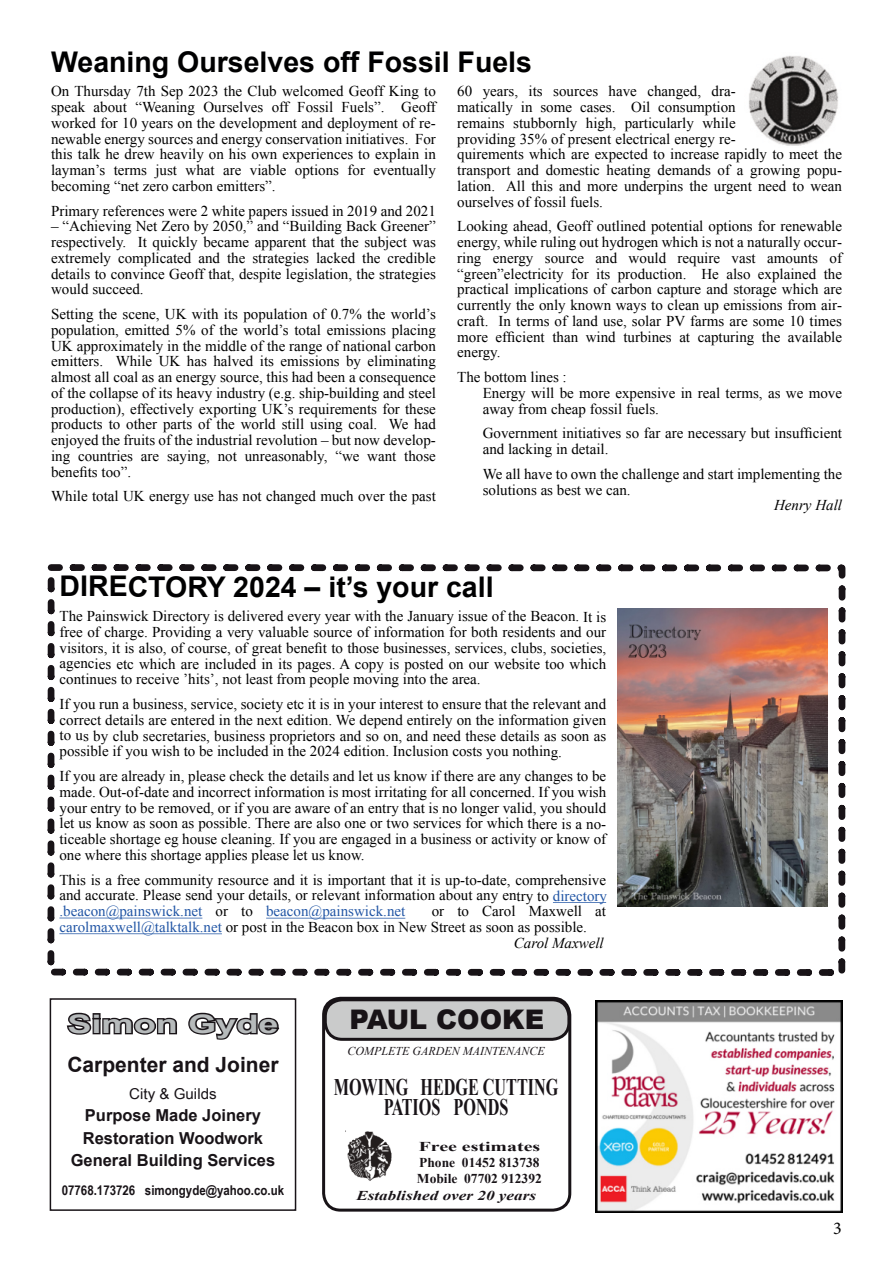
<style>
.page{position:relative;width:893px;height:1263px;background:#fff}
.page>*{position:absolute;margin:0;border:0;box-sizing:border-box;transform-origin:0 0}
.t1{font:700 28.5px "Arial";color:#000001}
.t2{font:900 27px "Arial";color:#181317}
.t3{font:700 25.5px "Arial";color:#b6babb;scale:1.42 1}
.t4{font:700 23.7px/19.8px "Times New Roman";color:#181317;text-align:center;scale:.68 1}
.t5{font:700 21px "Arial";color:#181317}
.t6{font:18px "Minion Pro";color:#000001}
.t7{font:700 16.5px/22.5px "Arial";color:#181317;text-align:center}
.t8{font:15px/15.8px "Times New Roman";color:#000001;text-align:justify}
.t9{font:italic 15px "Times New Roman";color:#000001}
.t10{font:15px "Arial Narrow";color:#181317;scale:1.23 1}
.t11{font:700 13.5px/16.2px "Times New Roman";color:#181317;scale:1.47 1}
.t12{font:700 13.5px "Arial Narrow";color:#181317;scale:1.04 1}
.t13{font:italic 700 13.5px "Times New Roman";color:#181317;scale:1.27 1}
.t14{font:italic 12px "Times New Roman";color:#181317}
.s1{color:#2155a5}
</style>
<div class="page">
<img style="left:749px;top:55px;width:89px;height:91px">
<svg style="left:66px;top:1012px;width:112px;height:23px"></svg>
<svg style="left:188px;top:1012px;width:92px;height:28px"></svg>
<div style="left:50px;top:998px;width:246px;height:213px;border:2px solid #181317"></div>
<img style="left:345px;top:1130px;width:47px;height:51px">
<div style="left:322px;top:997px;width:249px;height:214px;border:3px solid #181317;border-radius:17px"></div>
<div style="left:325px;top:1000px;width:244px;height:39px;background:#cacbcb;border-radius:17px"></div>
<div style="left:324px;top:998px;width:246px;height:43px;border:3px solid #181317;border-radius:17px"></div>
<img style="left:595px;top:1000px;width:247px;height:213px">
<div style="left:48px;top:564px;width:797px;height:412px;border:7px dashed #181317"></div>
<hr style="left:553px;top:902px;width:53px;height:1px;background:#2155a5">
<hr style="left:59px;top:918px;width:143px;height:1px;background:#2155a5">
<hr style="left:266px;top:918px;width:139px;height:1px;background:#2155a5">
<hr style="left:59px;top:933px;width:163px;height:1px;background:#2155a5">
<img style="left:618px;top:608px;width:209px;height:298px">
<h1 class="t1" style="left:51px;top:51px;width:482px">Weaning Ourselves off Fossil Fuels</h1>
<p class="t8" style="left:51px;top:85px;width:386px">On Thursday 7th Sep 2023 the Club welcomed Geoff King to speak about “Weaning Ourselves off Fossil Fuels”. Geoff worked for 10 years on the development and deployment of re&shy;newable energy sources and energy conservation initiatives. For this talk he drew heavily on his own experiences to explain in layman’s terms just what are viable options for eventually becoming “net zero carbon emitters”.</p>
<p class="t8" style="left:51px;top:204px;width:386px">Primary references were 2 white papers issued in 2019 and 2021</p>
<p class="t8" style="left:51px;top:220px;width:386px">– “Achieving Net Zero by 2050,” and “Building Back Greener” respectively. It quickly became apparent that the subject was extremely complicated and the strategies lacked the credible details to convince Geoff that, despite legislation, the strategies would succeed.</p>
<p class="t8" style="left:51px;top:308px;width:386px">Setting the scene, UK with its population of 0.7% the world’s population, emitted 5% of the world’s total emissions placing UK approximately in the middle of the range of national carbon emitters. While UK has halved its emissions by eliminating almost all coal as an energy source, this had been a consequence of the collapse of its heavy industry (e.g. ship-building and steel production), effectively exporting UK’s requirements for these products to other parts of the world still using coal. We had enjoyed the fruits of the industrial revolution – but now develop&shy;ing countries are saying, not unreasonably, “we want those benefits too”.</p>
<p class="t8" style="left:51px;top:490px;width:386px">While total UK energy use has not changed much over the past</p>
<p class="t8" style="left:457px;top:85px;width:386px;text-align:left">60 years, its sources have changed, dra-<br>matically in some cases. Oil consumption<br>remains stubbornly high, particularly while<br>providing 35% of present electrical energy re-<br>quirements which are expected to increase rapidly to meet the transport and domestic heating demands of a growing popu&shy;lation. All this and more underpins the urgent need to wean ourselves of fossil fuels.</p>
<p class="t8" style="left:457px;top:220px;width:386px">Looking ahead, Geoff outlined potential options for renewable energy, while ruling out hydrogen which is not a naturally occur&shy;ring energy source and would require vast amounts of “green”electricity for its production. He also explained the practical implications of carbon capture and storage which are currently the only known ways to clean up emissions from air&shy;craft. In terms of land use, solar PV farms are some 10 times more efficient than wind turbines at capturing the available energy.</p>
<p class="t8" style="left:483px;top:371px;width:361px;text-align:left;text-indent:-26px">The bottom lines :<br>Energy will be more expensive in real terms, as we move away from cheap fossil fuels.</p>
<p class="t8" style="left:483px;top:427px;width:361px">Government initiatives so far are necessary but insufficient and lacking in detail.</p>
<p class="t8" style="left:483px;top:467px;width:361px">We all have to own the challenge and start implementing the solutions as best we can.</p>
<p class="t9" style="left:774px;top:500px;width:69px">Henry Hall</p>
<h1 class="t1" style="left:60px;top:576px;width:436px">DIRECTORY 2024 – it’s your call</h1>
<p class="t8" style="left:60px;top:610px;width:548px">The Painswick Directory is delivered every year with the January issue of the Beacon. It is free of charge. Providing a very valuable source of information for both residents and our visitors, it is also, of course, of great benefit to those businesses, services, clubs, societies, agencies etc which are included in its pages. A copy is posted on our website too which continues to receive ’hits’, not least from people moving into the area.</p>
<p class="t8" style="left:60px;top:698px;width:548px">If you run a business, service, society etc it is in your interest to ensure that the relevant and correct details are entered in the next edition. We depend entirely on the information given to us by club secretaries, business proprietors and so on, and need these details as soon as possible if you wish to be included in the 2024 edition. Inclusion costs you nothing.</p>
<p class="t8" style="left:59px;top:770px;width:548px">If you are already in, please check the details and let us know if there are any changes to be made. Out-of-date and incorrect information is most irritating for all concerned. If you wish your entry to be removed, or if you are aware of an entry that is no longer valid, you should let us know as soon as possible. There are also one or two services for which there is a no&shy;ticeable shortage eg house cleaning. If you are engaged in a business or activity or know of one where this shortage applies please let us know.</p>
<p class="t8" style="left:59px;top:873px;width:549px">This is a free community resource and it is important that it is up-to-date, comprehensive and accurate. Please send your details, or relevant information about any entry to <span class="s1">directory .beacon@painswick.net</span> or to <span class="s1">beacon@painswick.net</span></p>
<p class="t8" style="left:432px;top:905px;width:176px">or to Carol Maxwell at</p>
<p class="t8" style="left:59px;top:920px;width:529px"><span class="s1">carolmaxwell@talktalk.net</span> or post in the Beacon box in New Street as soon as possible.</p>
<p class="t9" style="left:514px;top:937px;width:91px">Carol Maxwell</p>
<h3 class="t3" style="left:67px;top:1014px;width:150px">Simon Gyde</h3>
<h3 class="t5" style="left:67px;top:1056px;width:213px">Carpenter and Joiner</h3>
<p class="t10" style="left:129px;top:1088px;width:73px">City &amp; Guilds</p>
<p class="t7" style="left:71px;top:1106px;width:206px">Purpose Made Joinery<br>Restoration Woodwork<br>General Building Services</p>
<p class="t12" style="left:62px;top:1185px;width:215px">07768.173726 simongyde@yahoo.co.uk</p>
<h2 class="t2" style="left:349px;top:1010px;width:196px">PAUL COOKE</h2>
<p class="t14" style="left:347px;top:1047px;width:199px">COMPLETE GARDEN MAINTENANCE</p>
<h3 class="t4" style="left:334px;top:1080px;width:332px">MOWING HEDGE CUTTING<br>PATIOS PONDS</h3>
<p class="t11" style="left:417px;top:1140px;width:86px">Free estimates<br>Phone 01452 813738<br>Mobile 07702 912392</p>
<p class="t13" style="left:356px;top:1190px;width:143px">Established over 20 years</p>
<p class="t6" style="left:833px;top:1221px;width:10px">3</p>
</div>
